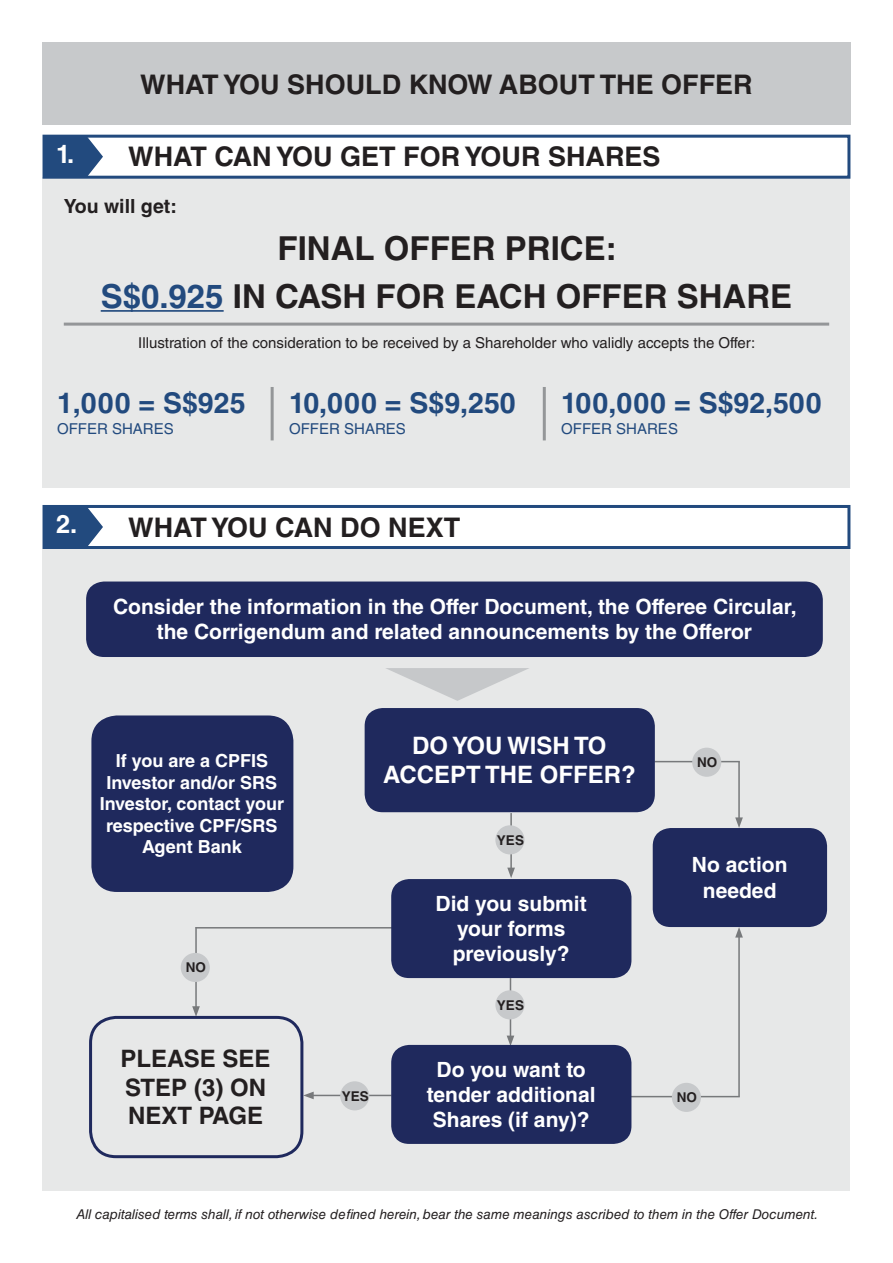
<style>
.page{position:relative;width:893px;height:1263px;background:#fff}
.page>*{position:absolute;margin:0;border:0;box-sizing:border-box;transform-origin:0 0}
.t1{font:700 33px/47.5px "Helvetica LT Std";color:#231f20;text-align:center}
.t2{font:700 28.5px "Helvetica LT Std";letter-spacing:.02em;color:#224a7e}
.t3{font:700 28.5px "Helvetica LT Std";letter-spacing:.04em;color:#224a7e}
.t4{font:700 27px "Helvetica LT Std";color:#231f20}
.t5{font:700 25.5px "Helvetica LT Std";color:#fff}
.t6{font:700 24px/28.8px "Helvetica LT Std";color:#fff;text-align:center}
.t7{font:700 24px/28.8px "Helvetica LT Std";color:#231f20}
.t8{font:700 21px/25.2px "Helvetica LT Std";color:#fff;text-align:center}
.t9{font:700 19.5px "Helvetica LT Std";color:#231f20}
.t10{font:700 18px/21.6px "Helvetica LT Std";color:#fff;text-align:center}
.t11{font:15px "Helvetica LT Std";color:#231f20}
.t12{font:15px "Helvetica LT Std";color:#224a7e}
.t13{font:italic 13.5px "Helvetica LT Std";color:#231f20}
.t14{font:700 13.5px "Helvetica LT Std";color:#231f20}
.s1{color:#224a7e}
</style>
<div class="page">
<div style="left:43px;top:43px;width:807px;height:82px;background:#c7c9cb"></div>
<div style="left:43px;top:177px;width:807px;height:311px;background:#e7e8e8"></div>
<hr style="left:101px;top:310px;width:123px;height:2px;background:#224a7e">
<hr style="left:64px;top:323px;width:765px;height:3px;background:#949698">
<div style="left:43px;top:135px;width:807px;height:44px;border:3px solid #224a7e"></div>
<svg style="left:43px;top:135px;width:61px;height:44px;background:#3e608e"></svg>
<div style="left:43px;top:549px;width:807px;height:642px;background:#e7e8e8"></div>
<div style="left:43px;top:505px;width:807px;height:44px;border:3px solid #224a7e"></div>
<svg style="left:43px;top:505px;width:61px;height:44px;background:#3c5f8d"></svg>
<hr style="left:271px;top:387px;width:3px;height:53px;background:#949698">
<hr style="left:543px;top:387px;width:3px;height:53px;background:#949698">
<hr style="left:654px;top:761px;width:86px;height:1px;background:#77797b">
<hr style="left:630px;top:1096px;width:110px;height:1px;background:#77797b">
<hr style="left:196px;top:927px;width:196px;height:1px;background:#77797b">
<hr style="left:738px;top:762px;width:2px;height:58px;background:#77797b">
<svg style="left:735px;top:817px;width:8px;height:11px"></svg>
<hr style="left:510px;top:813px;width:2px;height:57px;background:#77797b">
<svg style="left:507px;top:868px;width:8px;height:10px"></svg>
<hr style="left:510px;top:978px;width:1px;height:60px;background:#77797b">
<svg style="left:507px;top:1035px;width:7px;height:10px"></svg>
<hr style="left:738px;top:935px;width:2px;height:161px;background:#77797b">
<svg style="left:735px;top:927px;width:8px;height:10px"></svg>
<hr style="left:195px;top:927px;width:2px;height:81px;background:#77797b">
<svg style="left:192px;top:1006px;width:8px;height:10px"></svg>
<hr style="left:311px;top:1095px;width:81px;height:1px;background:#77797b">
<svg style="left:303px;top:1091px;width:11px;height:8px"></svg>
<svg style="left:386px;top:668px;width:143px;height:33px"></svg>
<div style="left:692px;top:748px;width:29px;height:29px;background:#c7c9cb;border-radius:50%"></div>
<div style="left:495px;top:825px;width:29px;height:29px;background:#c7c9cb;border-radius:50%"></div>
<div style="left:495px;top:990px;width:29px;height:29px;background:#c7c9cb;border-radius:50%"></div>
<div style="left:672px;top:1083px;width:29px;height:29px;background:#c7c9cb;border-radius:50%"></div>
<div style="left:181px;top:953px;width:29px;height:29px;background:#c7c9cb;border-radius:50%"></div>
<div style="left:340px;top:1081px;width:29px;height:29px;background:#c7c9cb;border-radius:50%"></div>
<div style="left:86px;top:581px;width:737px;height:76px;background:#1f295d;border-radius:18px"></div>
<div style="left:91px;top:715px;width:202px;height:177px;background:#1f295d;border-radius:26px"></div>
<div style="left:365px;top:708px;width:290px;height:104px;background:#1f295d;border-radius:18px"></div>
<div style="left:391px;top:879px;width:240px;height:99px;background:#1f295d;border-radius:18px"></div>
<div style="left:391px;top:1045px;width:240px;height:99px;background:#1f295d;border-radius:18px"></div>
<div style="left:653px;top:828px;width:174px;height:99px;background:#1f295d;border-radius:18px"></div>
<div style="left:89px;top:1016px;width:214px;height:142px;border:3px solid #1f295d;border-radius:26px"></div>
<p class="t5" style="left:56px;top:139px;width:20px">1.</p>
<p class="t4" style="left:140px;top:68px;width:614px">WHAT YOU SHOULD KNOW ABOUT THE OFFER</p>
<p class="t4" style="left:128px;top:140px;width:534px">WHAT CAN YOU GET FOR YOUR SHARES</p>
<p class="t9" style="left:64px;top:194px;width:115px">You will get:</p>
<h1 class="t1" style="left:101px;top:224px;width:693px">FINAL OFFER PRICE:<br><span class="s1">S$0.925</span> IN CASH FOR EACH OFFER SHARE</h1>
<p class="t11" style="left:138px;top:334px;width:619px">Illustration of the consideration to be received by a Shareholder who validly accepts the Offer:</p>
<h2 class="t2" style="left:57px;top:386px;width:190px">1,000 = S$925</h2>
<p class="t12" style="left:57px;top:420px;width:118px">OFFER SHARES</p>
<h2 class="t2" style="left:289px;top:386px;width:228px">10,000 = S$9,250</h2>
<p class="t12" style="left:289px;top:420px;width:118px">OFFER SHARES</p>
<p class="t5" style="left:56px;top:509px;width:23px">2.</p>
<p class="t4" style="left:128px;top:511px;width:333px">WHAT YOU CAN DO NEXT</p>
<h2 class="t3" style="left:561px;top:386px;width:262px">100,000 = S$92,500</h2>
<p class="t12" style="left:561px;top:420px;width:118px">OFFER SHARES</p>
<p class="t8" style="left:113px;top:594px;width:685px">Consider the information in the Offer Document, the Offeree Circular, the Corrigendum and related announcements by the Offeror</p>
<p class="t10" style="left:100px;top:749px;width:186px">If you are a CPFIS<br>Investor and/or SRS<br>Investor, contact your respective CPF/SRS<br>Agent Bank</p>
<p class="t14" style="left:186px;top:959px;width:22px">NO</p>
<p class="t7" style="left:121px;top:1044px;width:152px">PLEASE SEE<br>STEP (3) ON<br>NEXT PAGE</p>
<p class="t6" style="left:383px;top:731px;width:254px">DO YOU WISH TO<br>ACCEPT THE OFFER?</p>
<p class="t14" style="left:497px;top:832px;width:29px">YES</p>
<p class="t8" style="left:436px;top:890px;width:153px">Did you submit your forms previously?</p>
<p class="t14" style="left:497px;top:997px;width:29px">YES</p>
<p class="t14" style="left:342px;top:1088px;width:29px">YES</p>
<p class="t8" style="left:427px;top:1056px;width:170px">Do you want to tender additional<br>Shares (if any)?</p>
<p class="t14" style="left:697px;top:754px;width:22px">NO</p>
<p class="t8" style="left:692px;top:852px;width:97px">No action needed</p>
<p class="t14" style="left:677px;top:1089px;width:22px">NO</p>
<p class="t13" style="left:76px;top:1206px;width:743px">All capitalised terms shall, if not otherwise defined herein, bear the same meanings ascribed to them in the Offer Document.</p>
</div>
